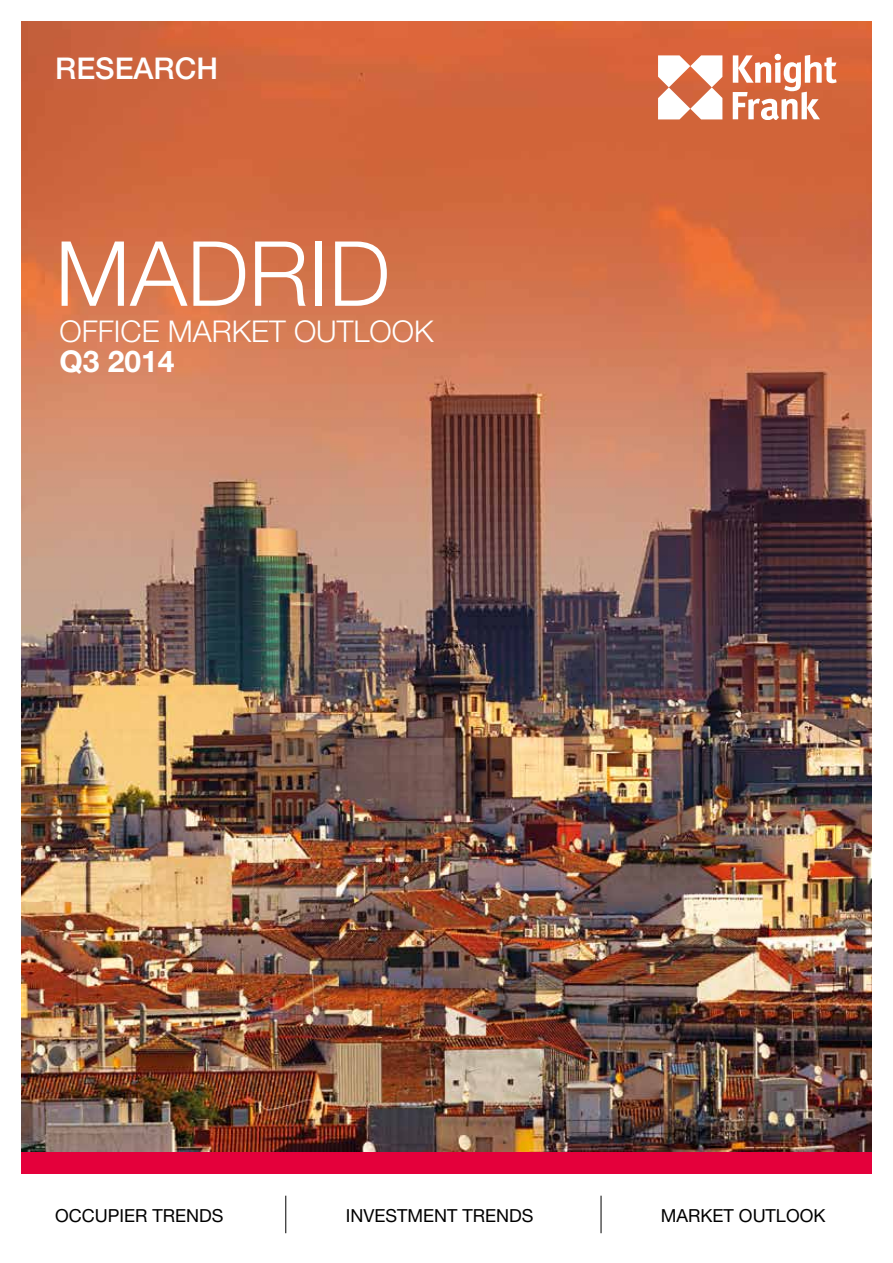
<style>
.page{position:relative;width:893px;height:1263px;background:#fff}
.page>*{position:absolute;margin:0;border:0;box-sizing:border-box;transform-origin:0 0}
.t1{font:300 90px "Helvetica Neue";color:#fff}
.t2{font:300 30px "Helvetica Neue";color:#fff}
.t3{font:500 30px "Helvetica Neue";color:#fff}
.t4{font:700 30px "Helvetica Neue";color:#fff}
.t5{font:18px "Helvetica Neue";color:#000}
</style>
<div class="page">
<img style="left:21px;top:21px;width:851px;height:1131px">
<svg style="left:658px;top:55px;width:64px;height:64px"></svg>
<svg style="left:733px;top:54px;width:104px;height:65px"></svg>
<div style="left:21px;top:1152px;width:851px;height:22px;background:#e4003b"></div>
<hr style="left:601px;top:1196px;width:1px;height:37px;background:#000">
<hr style="left:285px;top:1196px;width:1px;height:37px;background:#000">
<h2 class="t3" style="left:55px;top:50px;width:164px">RESEARCH</h2>
<h1 class="t1" style="left:55px;top:219px;width:336px">MADRID</h1>
<h2 class="t2" style="left:60px;top:313px;width:375px">OFFICE MARKET OUTLOOK</h2>
<h2 class="t4" style="left:60px;top:342px;width:117px">Q3 2014</h2>
<p class="t5" style="left:55px;top:1204px;width:170px">OCCUPIER TRENDS</p>
<p class="t5" style="left:346px;top:1204px;width:189px">INVESTMENT TRENDS</p>
<p class="t5" style="left:661px;top:1204px;width:166px">MARKET OUTLOOK</p>
</div>
